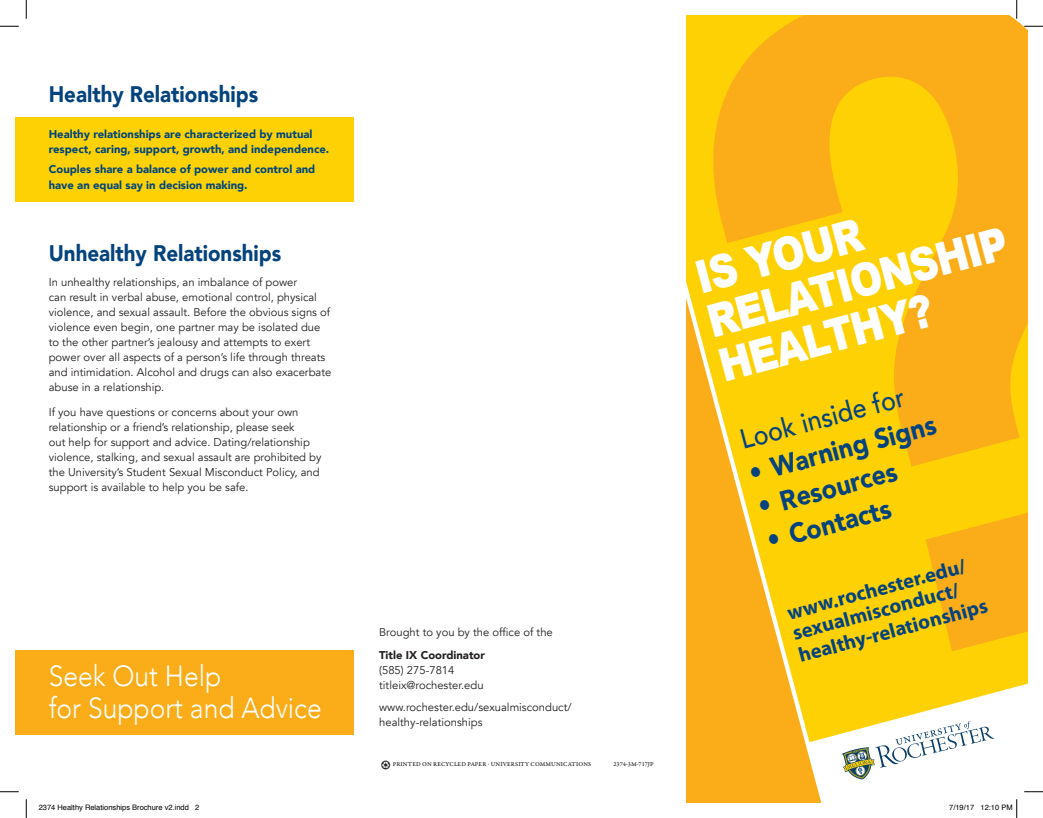
<style>
.page{position:relative;width:1043px;height:818px;background:#fff}
.page>*{position:absolute;margin:0;border:0;box-sizing:border-box;transform-origin:0 0}
.t1{font:900 45.5px "Arial";color:#fff;scale:.85 1}
.t2{font:300 29px "Avenir";color:#fff;scale:.91 1}
.t3{font:900 27.62px "Avenir";color:#04437d;scale:.91 1}
.t4{font:500 27.62px "Avenir";color:#04437d;scale:.91 1}
.t5{font:900 22.5px "Avenir";color:#04437d;scale:.91 1}
.t6{font:700 20.5px "Myriad Pro";color:#04437d}
.t7{font:11.25px/15px "Avenir";color:#231f20}
.t8{font:900 11.25px/15px "Avenir";color:#00467e}
.t9{font:7.5px "Helvetica";color:#000}
.Body{font:6.25px "Garamond Premr Pro Med Capt";letter-spacing:.015em;color:#231f20}
.s1{font-weight:900}
</style>
<div class="page">
<svg style="left:686px;top:15px;width:341px;height:724px;fill:#fed105"></svg>
<svg style="left:686px;top:226px;width:135px;height:577px;fill:#faad19"></svg>
<svg style="left:842px;top:720px;width:152px;height:59px"></svg>
<div style="left:15px;top:117px;width:338px;height:85px;background:#fed105"></div>
<svg style="left:694px;top:15px;width:334px;height:636px;fill:#fed105"></svg>
<div style="left:15px;top:650px;width:338px;height:85px;background:#faad19"></div>
<svg style="left:0;top:25px;width:19px;height:2px"></svg>
<svg style="left:1024px;top:25px;width:18px;height:2px"></svg>
<svg style="left:0;top:791px;width:19px;height:1px"></svg>
<svg style="left:1024px;top:791px;width:18px;height:1px"></svg>
<svg style="left:25px;top:0;width:2px;height:19px"></svg>
<svg style="left:25px;top:799px;width:2px;height:19px"></svg>
<svg style="left:1015px;top:0;width:2px;height:19px"></svg>
<svg style="left:1016px;top:799px;width:1px;height:19px"></svg>
<p class="t5" style="left:49px;top:75px;width:232px">Healthy Relationships</p>
<p class="t8" style="left:49px;top:126px;width:282px">Healthy relationships are characterized by mutual respect, caring, support, growth, and independence.</p>
<p class="t8" style="left:49px;top:161px;width:268px;line-height:16.2px">Couples share a balance of power and control and have an equal say in decision making.</p>
<p class="t5" style="left:49px;top:233px;width:257px">Unhealthy Relationships</p>
<p class="t7" style="left:49px;top:274px;width:284px">In unhealthy relationships, an imbalance of power<br>can result in verbal abuse, emotional control, physical violence, and sexual assault. Before the obvious signs of violence even begin, one partner may be isolated due to the other partner’s jealousy and attempts to exert power over all aspects of a person’s life through threats and intimidation. Alcohol and drugs can also exacerbate abuse in a relationship.</p>
<p class="t7" style="left:49px;top:404px;width:274px">If you have questions or concerns about your own relationship or a friend’s relationship, please seek<br>out help for support and advice. Dating/relationship violence, stalking, and sexual assault are prohibited by the University’s Student Sexual Misconduct Policy, and support is available to help you be safe.</p>
<p class="t2" style="left:49px;top:658px;width:191px">Seek Out Help</p>
<p class="t2" style="left:49px;top:691px;width:301px">for Support and Advice</p>
<p class="t7" style="left:379px;top:625px;width:175px">Brought to you by the office of the</p>
<p class="t7" style="left:379px;top:647px;width:107px"><span class="s1">Title IX Coordinator </span>(585) 275-7814 titleix@rochester.edu</p>
<p class="t7" style="left:379px;top:700px;width:194px">www.rochester.edu/sexualmisconduct/ healthy-relationships</p>
<p class="Body" style="left:381px;top:760px;width:212px">♼ PRINTED ON RECYCLED PAPER · UNIVERSITY COMMUNICATIONS</p>
<p class="Body" style="left:613px;top:760px;width:42px">2374-3M-717JP</p>
<p class="t1" style="left:688px;top:246px;width:203px;rotate:-15deg">IS YOUR</p>
<p class="t1" style="left:699px;top:290px;width:365px;rotate:-15deg">RELATIONSHIP</p>
<p class="t1" style="left:711px;top:334px;width:260px;rotate:-15deg">HEALTHY?</p>
<p class="t4" style="left:734px;top:417px;width:187px;rotate:-15deg">Look inside for</p>
<p class="t3" style="left:743px;top:450px;width:213px;rotate:-15deg">• Warning Signs</p>
<p class="t3" style="left:752px;top:484px;width:158px;rotate:-15deg">• Resources</p>
<p class="t3" style="left:761px;top:518px;width:141px;rotate:-15deg">• Contacts</p>
<p class="t6" style="left:784px;top:600px;width:185px;rotate:-15deg">www.rochester.edu/</p>
<p class="t6" style="left:789px;top:620px;width:173px;rotate:-15deg">sexualmisconduct/</p>
<p class="t6" style="left:795px;top:642px;width:196px;rotate:-15deg">healthy-relationships</p>
<p class="t9" style="left:39px;top:802px;width:162px">2374 Healthy Relationships Brochure v2.indd 2</p>
<p class="t9" style="left:949px;top:802px;width:65px">7/19/17 12:10 PM</p>
</div>
